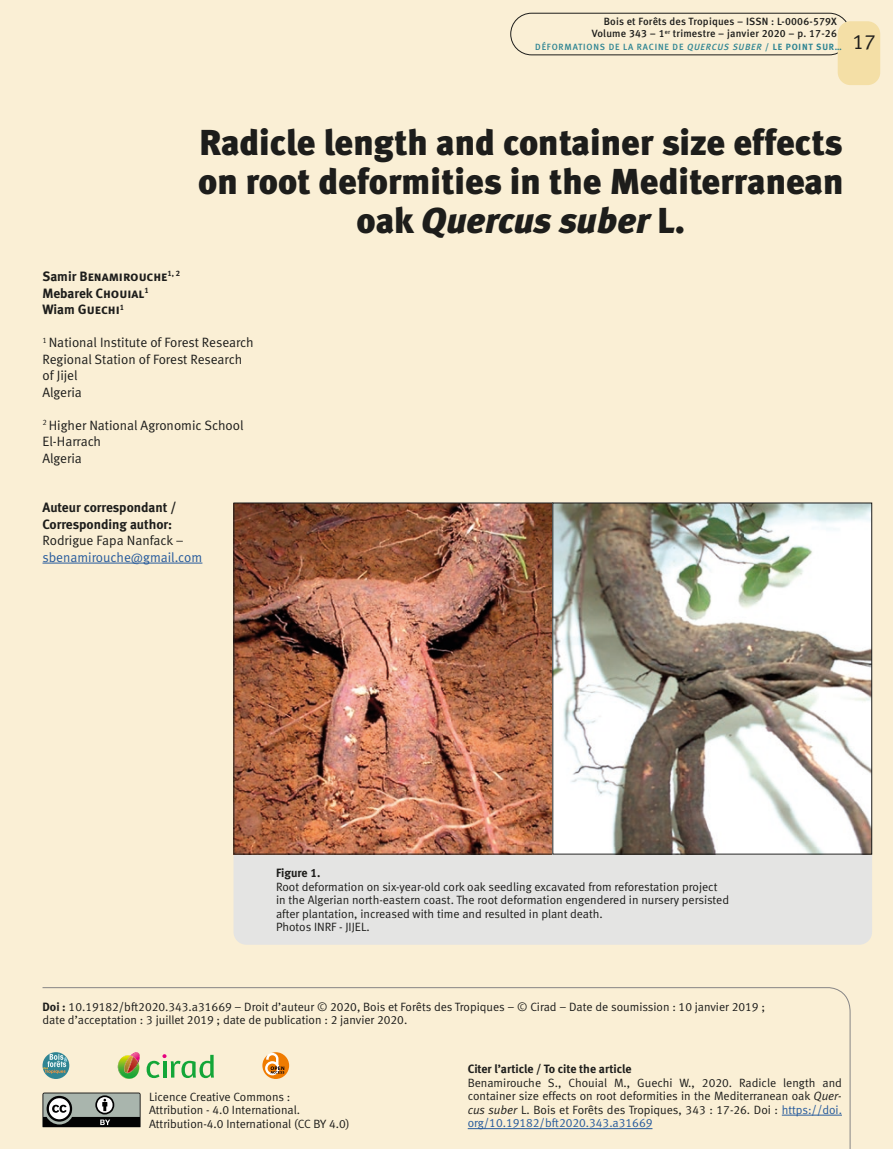
<style>
.page{position:relative;width:893px;height:1149px;background:#fff}
.page>*{position:absolute;margin:0;border:0;box-sizing:border-box;transform-origin:0 0}
.t1{font:36px/39px "Meta Black LF";color:#1d1d1b;text-align:center}
.t2{font:21px "Meta Normal LF";color:#1d1d1b}
.t3{font:13.5px/16.5px "Meta Normal LF";color:#1d1d1b}
.t4{font:13.5px/16.5px "Meta Bold LF";color:#1d1d1b}
.t5{font:13.5px "Meta Bold LF Caps";color:#1d1d1b}
.t6{font:13.5px "Meta Normal LF";color:#275b9c}
.t7{font:12px/13.5px "Meta Normal LF";color:#1d1d1b}
.t8{font:12px "Meta Bold LF";color:#1d1d1b}
.t9{font:10.5px/12px "Meta Medium LF";letter-spacing:.02em;color:#1d1d1b;text-align:right}
.t10{font:9px "Meta Medium LF";letter-spacing:.09em;color:#2f8593}
.s1{font-style:italic}
.s2{font-family:"Meta Bold LF"}
.s3{font-family:"Meta Bold LF Caps"}
.s4{color:#275b9c}
</style>
<div class="page">
<div style="left:0;top:0;width:893px;height:1148px;background:#faefd5"></div>
<div style="left:510px;top:13px;width:340px;height:42px;border:1px solid #1d1d1b;border-radius:21px"></div>
<div style="left:838px;top:21px;width:42px;height:64px;background:#f4dfa6;border-radius:13px"></div>
<div style="left:233px;top:502px;width:639px;height:442px;background:#e4e4e3;border-radius:13px"></div>
<img style="left:235px;top:504px;width:316px;height:348px">
<div style="left:233px;top:502px;width:320px;height:352px;border:1px solid #1d1d1b"></div>
<img style="left:554px;top:504px;width:316px;height:348px">
<div style="left:552px;top:502px;width:320px;height:352px;border:1px solid #1d1d1b"></div>
<hr style="left:43px;top:562px;width:159px;height:1px;background:#275b9c">
<svg style="left:42px;top:987px;width:809px;height:161px"></svg>
<hr style="left:782px;top:1114px;width:60px;height:1px;background:#275b9c">
<hr style="left:468px;top:1127px;width:184px;height:1px;background:#275b9c">
<svg style="left:43px;top:1092px;width:98px;height:34px;background:#7a807c"></svg>
<svg style="left:43px;top:1051px;width:26px;height:27px"></svg>
<svg style="left:43px;top:1053px;width:24px;height:20px"></svg>
<svg style="left:262px;top:1051px;width:27px;height:27px"></svg>
<svg style="left:118px;top:1051px;width:22px;height:27px"></svg>
<svg style="left:147px;top:1053px;width:67px;height:24px"></svg>
<p class="t9" style="left:592px;top:16px;width:247px">Bois et Forêts des Tropiques – ISSN : L-0006-579X<br>Volume 343 – 1<sup>er</sup> trimestre – janvier 2020 – p. 17-26</p>
<p class="t10" style="left:535px;top:41px;width:308px">DÉFORMATIONS DE LA RACINE DE <span class="s1">QUERCUS SUBER</span> <span class="s2">/ LE POINT SUR…</span></p>
<h2 class="t2" style="left:852px;top:30px;width:25px">17</h2>
<h1 class="t1" style="left:198px;top:123px;width:647px">Radicle length and container size effects on root deformities in the Mediterranean oak <span class="s1">Quercus suber</span> L.</h1>
<p class="t5" style="left:43px;top:268px;width:139px"><span class="s2">Samir</span> Benamirouche<sup>1,</sup> <sup>2</sup></p>
<p class="t4" style="left:43px;top:284px;width:108px">Mebarek <span class="s3">Chouial</span><sup>1</sup></p>
<p class="t5" style="left:43px;top:301px;width:83px"><span class="s2">Wiam</span> Guechi<sup>1</sup></p>
<p class="t3" style="left:43px;top:334px;width:213px"><sup>1</sup> National Institute of Forest Research<br>Regional Station of Forest Research of Jijel<br>Algeria</p>
<p class="t3" style="left:43px;top:416px;width:203px"><sup>2</sup> Higher National Agronomic School<br>El-Harrach<br>Algeria</p>
<p class="t4" style="left:43px;top:499px;width:135px">Auteur correspondant /<br>Corresponding author:</p>
<p class="t3" style="left:43px;top:532px;width:143px">Rodrigue Fapa Nanfack –</p>
<p class="t6" style="left:43px;top:549px;width:161px">sbenamirouche@gmail.com</p>
<p class="t8" style="left:276px;top:865px;width:46px">Figure 1.</p>
<p class="t7" style="left:276px;top:879px;width:455px">Root deformation on six-year-old cork oak seedling excavated from reforestation project in the Algerian north-eastern coast. The root deformation engendered in nursery persisted after plantation, increased with time and resulted in plant death.<br>Photos INRF - JIJEL.</p>
<p class="t7" style="left:43px;top:999px;width:724px"><span class="s2">Doi :</span> 10.19182/bft2020.343.a31669 – Droit d’auteur © 2020, Bois et Forêts des Tropiques – © Cirad – Date de soumission : 10 janvier 2019 ; date d’acceptation : 3 juillet 2019 ; date de publication : 2 janvier 2020.</p>
<p class="t7" style="left:149px;top:1089px;width:202px">Licence Creative Commons :<br>Attribution - 4.0 International.<br>Attribution-4.0 International (CC BY 4.0)</p>
<p class="t8" style="left:468px;top:1061px;width:165px">Citer l’article / To cite the article</p>
<p class="t7" style="left:468px;top:1075px;width:376px;text-align:justify">Benamirouche S., Chouial M., Guechi W., 2020. Radicle length and container size effects on root deformities in the Mediterranean oak <span class="s1">Quer&shy;cus suber</span> L. Bois et Forêts des Tropiques, 343 : 17-26. Doi : <span class="s4">https://doi. org/10.19182/bft2020.343.a31669</span></p>
</div>
